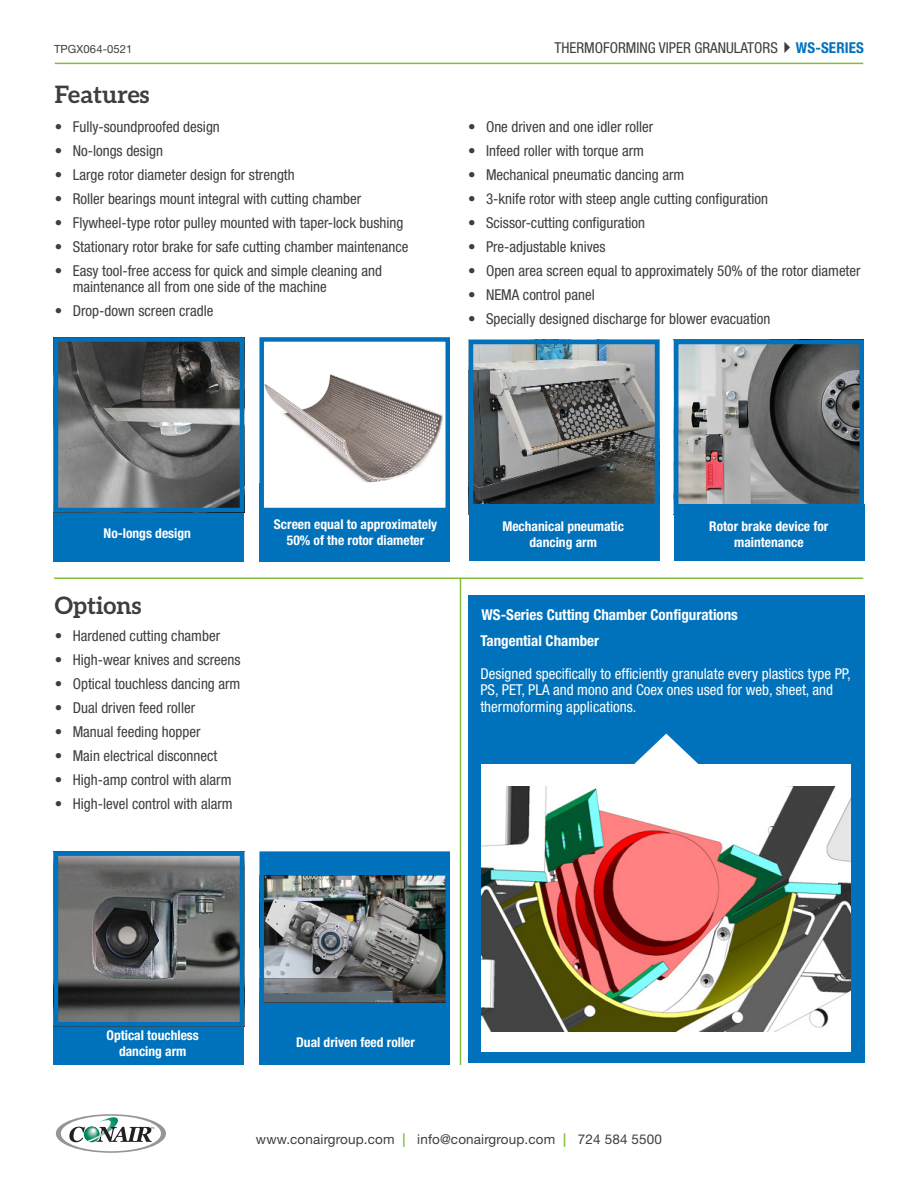
<style>
.page{position:relative;width:918px;height:1188px;background:#fff}
.page>*{position:absolute;margin:0;border:0;box-sizing:border-box;transform-origin:0 0}
.t1{font:700 24px "Aleo";color:#3e3e3f}
.t2{font:condensed 15px/16.5px "Helvetica Neue";color:#3e3e3f}
.introduction{font:condensed 15px/16.5px "Helvetica Neue";color:#fff}
.Body_text{font:700 condensed 15px "Helvetica Neue";color:#fff}
.t3{font:700 condensed 13.5px/16.2px "Helvetica Neue";color:#fff;text-align:center}
.t4{font:13.5px "Helvetica Neue";letter-spacing:.01em;color:#3e3e3f}
.t5{font:11.25px "Helvetica Neue";letter-spacing:.01em;color:#3e3e3f}
.s1{font-weight:700;color:#0072bc}
.s2{font-weight:500;color:#85bd3b}
</style>
<div class="page">
<hr style="left:55px;top:63px;width:808px;height:1px;background:#85bd3b">
<svg style="left:56px;top:1114px;width:110px;height:39px"></svg>
<div style="left:54px;top:483px;width:190px;height:78px;background:#0072bc"></div>
<div style="left:54px;top:987px;width:190px;height:78px;background:#0072bc"></div>
<div style="left:259px;top:483px;width:191px;height:78px;background:#0072bc"></div>
<div style="left:259px;top:987px;width:191px;height:78px;background:#0072bc"></div>
<hr style="left:54px;top:578px;width:809px;height:1px;background:#85bd3b">
<div style="left:262px;top:339px;width:186px;height:171px;background:#fff"></div>
<img style="left:264px;top:374px;width:179px;height:109px">
<div style="left:259px;top:337px;width:191px;height:175px;border:4px solid #0072bc"></div>
<div style="left:262px;top:854px;width:186px;height:170px;background:#0072bc"></div>
<img style="left:264px;top:876px;width:181px;height:126px">
<div style="left:259px;top:851px;width:191px;height:175px;border:4px solid #0072bc"></div>
<img style="left:59px;top:342px;width:180px;height:165px">
<div style="left:54px;top:337px;width:190px;height:175px;border:4px solid #0072bc"></div>
<img style="left:59px;top:856px;width:180px;height:165px">
<div style="left:54px;top:851px;width:190px;height:175px;border:4px solid #0072bc"></div>
<img style="left:679px;top:345px;width:180px;height:160px">
<div style="left:674px;top:340px;width:190px;height:175px;border:4px solid #0072bc"></div>
<img style="left:474px;top:345px;width:180px;height:160px">
<div style="left:469px;top:340px;width:190px;height:175px;border:4px solid #0072bc"></div>
<div style="left:469px;top:505px;width:190px;height:56px;background:#0072bc"></div>
<div style="left:674px;top:505px;width:191px;height:56px;background:#0072bc"></div>
<hr style="left:460px;top:579px;width:1px;height:486px;background:#85bd3b">
<div style="left:468px;top:596px;width:397px;height:467px;background:#0072bc"></div>
<div style="left:481px;top:764px;width:369px;height:288px;background:#fff"></div>
<img style="left:481px;top:786px;width:369px;height:246px">
<svg style="left:634px;top:734px;width:64px;height:30px"></svg>
<p class="t5" style="left:54px;top:42px;width:80px">TPGX064-0521</p>
<p class="t2" style="left:554px;top:39px;width:311px">THERMOFORMING VIPER GRANULATORS✔<span class="s1">WS-SERIES</span></p>
<p class="t1" style="left:55px;top:81px;width:96px">Features</p>
<p class="t2" style="left:55px;top:118px;width:167px">• Fully-soundproofed design</p>
<p class="t2" style="left:55px;top:142px;width:110px">• No-longs design</p>
<p class="t2" style="left:55px;top:166px;width:242px">• Large rotor diameter design for strength</p>
<p class="t2" style="left:55px;top:190px;width:308px">• Roller bearings mount integral with cutting chamber</p>
<p class="t2" style="left:55px;top:214px;width:350px">• Flywheel-type rotor pulley mounted with taper-lock bushing</p>
<p class="t2" style="left:55px;top:238px;width:355px">• Stationary rotor brake for safe cutting chamber maintenance</p>
<p class="t2" style="left:73px;top:262px;width:311px;text-indent:-18px">• Easy tool-free access for quick and simple cleaning and maintenance all from one side of the machine</p>
<p class="t2" style="left:55px;top:303px;width:160px">• Drop-down screen cradle</p>
<p class="t2" style="left:468px;top:118px;width:187px">• One driven and one idler roller</p>
<p class="t2" style="left:468px;top:142px;width:177px">• Infeed roller with torque arm</p>
<p class="t2" style="left:468px;top:166px;width:218px">• Mechanical pneumatic dancing arm</p>
<p class="t2" style="left:468px;top:190px;width:302px">• 3-knife rotor with steep angle cutting configuration</p>
<p class="t2" style="left:468px;top:214px;width:179px">• Scissor-cutting configuration</p>
<p class="t2" style="left:468px;top:238px;width:139px">• Pre-adjustable knives</p>
<p class="t2" style="left:468px;top:262px;width:394px">• Open area screen equal to approximately 50% of the rotor diameter</p>
<p class="t2" style="left:468px;top:286px;width:128px">• NEMA control panel</p>
<p class="t2" style="left:468px;top:310px;width:304px">• Specially designed discharge for blower evacuation</p>
<p class="t3" style="left:104px;top:525px;width:89px">No-longs design</p>
<p class="t1" style="left:55px;top:591px;width:88px">Options</p>
<p class="t2" style="left:55px;top:627px;width:167px">• Hardened cutting chamber</p>
<p class="t2" style="left:55px;top:651px;width:187px">• High-wear knives and screens</p>
<p class="t2" style="left:55px;top:675px;width:187px">• Optical touchless dancing arm</p>
<p class="t2" style="left:55px;top:699px;width:142px">• Dual driven feed roller</p>
<p class="t2" style="left:55px;top:723px;width:147px">• Manual feeding hopper</p>
<p class="t2" style="left:55px;top:747px;width:164px">• Main electrical disconnect</p>
<p class="t2" style="left:55px;top:771px;width:178px">• High-amp control with alarm</p>
<p class="t2" style="left:55px;top:795px;width:179px">• High-level control with alarm</p>
<p class="t3" style="left:274px;top:515px;width:165px">Screen equal to approximately<br>50% of the rotor diameter</p>
<p class="t3" style="left:502px;top:518px;width:123px">Mechanical pneumatic dancing arm</p>
<p class="t3" style="left:709px;top:518px;width:121px">Rotor brake device for maintenance</p>
<p class="Body_text" style="left:482px;top:606px;width:258px">WS-Series Cutting Chamber Configurations</p>
<p class="Body_text" style="left:480px;top:631px;width:120px">Tangential Chamber</p>
<p class="introduction" style="left:480px;top:665px;width:372px">Designed specifically to efficiently granulate every plastics type PP,<br>PS, PET, PLA and mono and Coex ones used for web, sheet, and thermoforming applications.</p>
<p class="t3" style="left:107px;top:1027px;width:94px">Optical touchless dancing arm</p>
<p class="t3" style="left:296px;top:1034px;width:120px">Dual driven feed roller</p>
<p class="t4" style="left:256px;top:1131px;width:408px">www.conairgroup.com <span class="s2">|</span> info@conairgroup.com <span class="s2">|</span> 724 584 5500</p>
</div>
